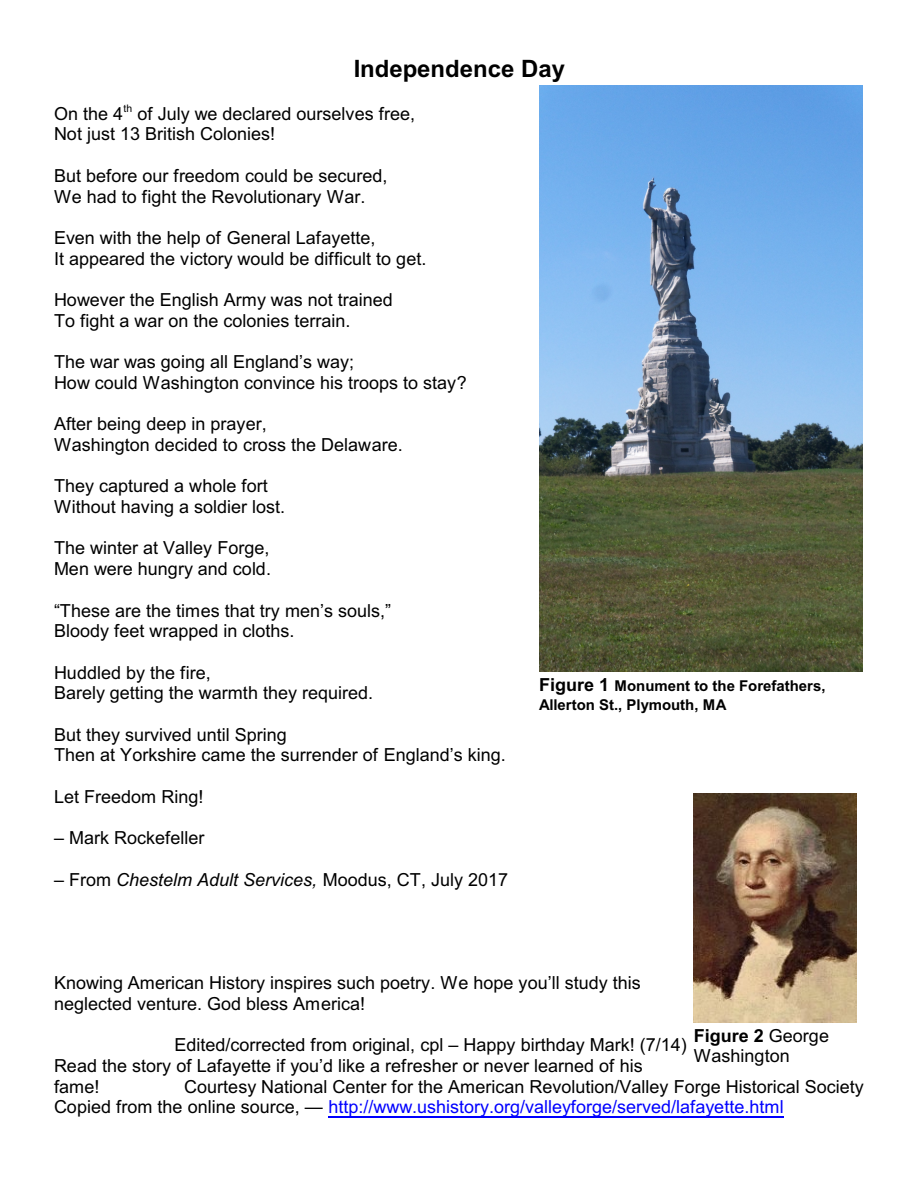
<style>
.page{position:relative;width:918px;height:1188px;background:#fff}
.page>*{position:absolute;margin:0;border:0;box-sizing:border-box;transform-origin:0 0}
.t1{font:700 24px "Arial";color:#000}
.t2{font:18px/20.7px "Arial";color:#000}
.t3{font:700 15px/18.3px "Arial";color:#000}
.s1{font-style:italic}
.s2{font-size:18px}
.s3{font-weight:700}
.s4{color:#00f}
</style>
<div class="page">
<img style="left:539px;top:85px;width:323px;height:587px">
<img style="left:694px;top:794px;width:162px;height:228px">
<hr style="left:328px;top:1116px;width:456px;height:1px;background:#00f">
<h1 class="t1" style="left:354px;top:59px;width:213px">Independence Day</h1>
<p class="t2" style="left:54px;top:105px;width:363px">On the 4<sup>th</sup> of July we declared ourselves free,<br>Not just 13 British Colonies!</p>
<p class="t2" style="left:54px;top:167px;width:335px">But before our freedom could be secured,<br>We had to fight the Revolutionary War.</p>
<p class="t2" style="left:54px;top:229px;width:374px">Even with the help of General Lafayette,<br>It appeared the victory would be difficult to get.</p>
<p class="t2" style="left:54px;top:291px;width:340px">However the English Army was not trained<br>To fight a war on the colonies terrain.</p>
<p class="t2" style="left:54px;top:353px;width:414px">The war was going all England’s way;<br>How could Washington convince his troops to stay?</p>
<p class="t2" style="left:54px;top:415px;width:350px">After being deep in prayer,<br>Washington decided to cross the Delaware.</p>
<p class="t2" style="left:54px;top:477px;width:233px">They captured a whole fort<br>Without having a soldier lost.</p>
<p class="t2" style="left:54px;top:539px;width:219px">The winter at Valley Forge,<br>Men were hungry and cold.</p>
<p class="t2" style="left:54px;top:601px;width:339px">“These are the times that try men’s souls,”<br>Bloody feet wrapped in cloths.</p>
<p class="t2" style="left:54px;top:664px;width:321px">Huddled by the fire,<br>Barely getting the warmth they required.</p>
<p class="t2" style="left:54px;top:726px;width:453px">But they survived until Spring<br>Then at Yorkshire came the surrender of England’s king.</p>
<p class="t2" style="left:54px;top:788px;width:151px">Let Freedom Ring!</p>
<p class="t2" style="left:54px;top:829px;width:152px">– Mark Rockefeller</p>
<p class="t2" style="left:54px;top:871px;width:456px">– From <span class="s1">Chestelm Adult Services,</span> Moodus, CT, July 2017</p>
<p class="t3" style="left:539px;top:678px;width:288px"><span class="s2">Figure 1</span> Monument to the Forefathers,<br>Allerton St., Plymouth, MA</p>
<p class="t2" style="left:54px;top:974px;width:588px">Knowing American History inspires such poetry. We hope you’ll study this neglected venture. God bless America!</p>
<p class="t2" style="left:54px;top:1036px;width:634px;text-indent:120px">Edited/corrected from original, cpl – Happy birthday Mark! (7/14)<br>Read the story of Lafayette if you’d like a refresher or never learned of his fame!</p>
<p class="t2" style="left:694px;top:1027px;width:137px"><span class="s3">Figure 2</span> George<br>Washington</p>
<p class="t2" style="left:54px;top:1078px;width:811px;text-indent:130px">Courtesy National Center for the American Revolution/Valley Forge Historical Society<br>Copied from the online source, — <span class="s4">http://www.ushistory.org/valleyforge/served/lafayette.html</span></p>
</div>
